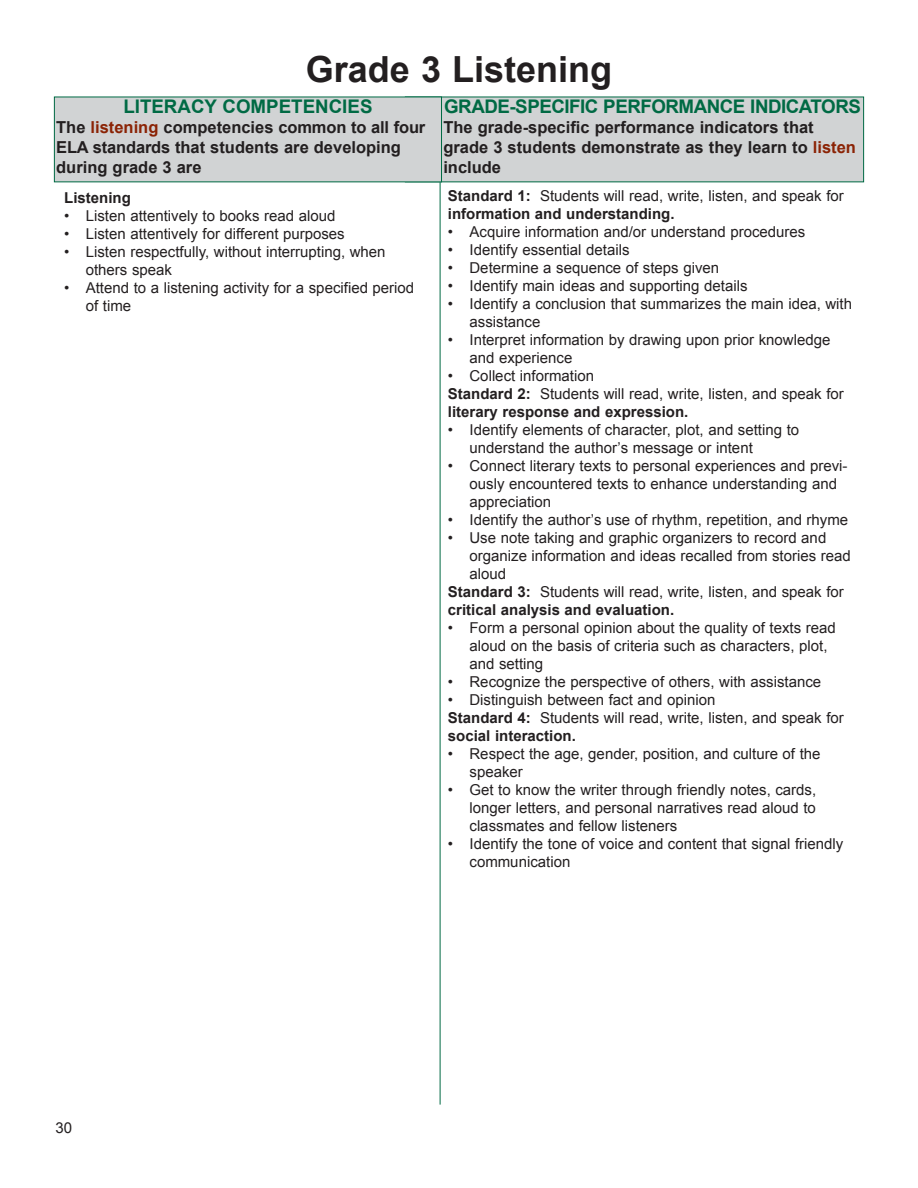
<style>
.page{position:relative;width:918px;height:1188px;background:#fff}
.page>*{position:absolute;margin:0;border:0;box-sizing:border-box;transform-origin:0 0}
.t1{font:700 36px "Arial";color:#231f20}
.t2{font:700 18.75px "Arial";letter-spacing:-.025em;color:#006a44}
.t3{font:700 18.75px "Arial";color:#006a44}
.t4{font:700 16.5px/19.8px "Arial";color:#231f20}
.t5{font:15px/18px "Arial";color:#231f20}
.t6{font:700 15px "Arial";color:#231f20}
.s1{color:#8b2305}
.s2{font-weight:700}
</style>
<div class="page">
<div style="left:405px;top:97px;width:459px;height:85px;background:#d1d3d4"></div>
<div style="left:54px;top:97px;width:388px;height:85px;background:#d1d3d4"></div>
<hr style="left:440px;top:182px;width:1px;height:923px;background:#006a44">
<h1 class="t1" style="left:306px;top:49px;width:308px">Grade 3 Listening</h1>
<p class="t3" style="left:123px;top:96px;width:251px">LITERACY COMPETENCIES</p>
<p class="t4" style="left:56px;top:118px;width:371px">The <span class="s1">listening</span> competencies common to all four<br>ELA standards that students are developing during grade 3 are</p>
<p class="t6" style="left:64px;top:189px;width:68px">Listening</p>
<p class="t5" style="left:64px;top:207px;width:273px">• Listen attentively to books read aloud</p>
<p class="t5" style="left:64px;top:225px;width:282px">• Listen attentively for different purposes</p>
<p class="t5" style="left:86px;top:243px;width:301px;text-indent:-22px">• Listen respectfully, without interrupting, when others speak</p>
<p class="t5" style="left:86px;top:279px;width:330px;text-indent:-22px">• Attend to a listening activity for a specified period of time</p>
<p class="t2" style="left:444px;top:96px;width:418px">GRADE-SPECIFIC PERFORMANCE INDICATORS</p>
<p class="t4" style="left:443px;top:118px;width:414px">The grade-specific performance indicators that grade 3 students demonstrate as they learn to <span class="s1">listen </span>include</p>
<p class="t5" style="left:448px;top:187px;width:397px"><span class="s2">Standard 1:</span> Students will read, write, listen, and speak for <span class="s2">information and understanding.</span></p>
<p class="t5" style="left:448px;top:223px;width:359px">• Acquire information and/or understand procedures</p>
<p class="t5" style="left:448px;top:241px;width:183px">• Identify essential details</p>
<p class="t5" style="left:448px;top:259px;width:273px">• Determine a sequence of steps given</p>
<p class="t5" style="left:448px;top:277px;width:301px">• Identify main ideas and supporting details</p>
<p class="t5" style="left:470px;top:295px;width:384px;text-indent:-22px">• Identify a conclusion that summarizes the main idea, with assistance</p>
<p class="t5" style="left:470px;top:331px;width:362px;text-indent:-22px">• Interpret information by drawing upon prior knowledge and experience</p>
<p class="t5" style="left:448px;top:367px;width:397px">• Collect information<br><span class="s2">Standard 2:</span> Students will read, write, listen, and speak for <span class="s2">literary response and expression.</span></p>
<p class="t5" style="left:470px;top:421px;width:331px;text-indent:-22px">• Identify elements of character, plot, and setting to understand the author’s message or intent</p>
<p class="t5" style="left:470px;top:457px;width:380px;text-indent:-22px">• Connect literary texts to personal experiences and previ&shy;ously encountered texts to enhance understanding and appreciation</p>
<p class="t5" style="left:448px;top:511px;width:402px">• Identify the author’s use of rhythm, repetition, and rhyme</p>
<p class="t5" style="left:448px;top:529px;width:380px">• Use note taking and graphic organizers to record and</p>
<p class="t5" style="left:470px;top:547px;width:383px">organize information and ideas recalled from stories read</p>
<p class="t5" style="left:470px;top:565px;width:38px">aloud</p>
<p class="t5" style="left:448px;top:583px;width:397px"><span class="s2">Standard 3:</span> Students will read, write, listen, and speak for</p>
<p class="t6" style="left:448px;top:602px;width:228px">critical analysis and evaluation.</p>
<p class="t5" style="left:470px;top:619px;width:368px;text-indent:-22px">• Form a personal opinion about the quality of texts read aloud on the basis of criteria such as characters, plot, and setting</p>
<p class="t5" style="left:448px;top:673px;width:375px">• Recognize the perspective of others, with assistance</p>
<p class="t5" style="left:448px;top:691px;width:397px">• Distinguish between fact and opinion<br><span class="s2">Standard 4:</span> Students will read, write, listen, and speak for <span class="s2">social interaction.</span></p>
<p class="t5" style="left:470px;top:745px;width:353px;text-indent:-22px">• Respect the age, gender, position, and culture of the speaker</p>
<p class="t5" style="left:470px;top:781px;width:348px;text-align:justify;text-indent:-22px">• Get to know the writer through friendly notes, cards, longer letters, and personal narratives read aloud to classmates and fellow listeners</p>
<p class="t5" style="left:470px;top:835px;width:375px;text-indent:-22px">• Identify the tone of voice and content that signal friendly communication</p>
<p class="t5" style="left:56px;top:1119px;width:18px">30</p>
</div>
